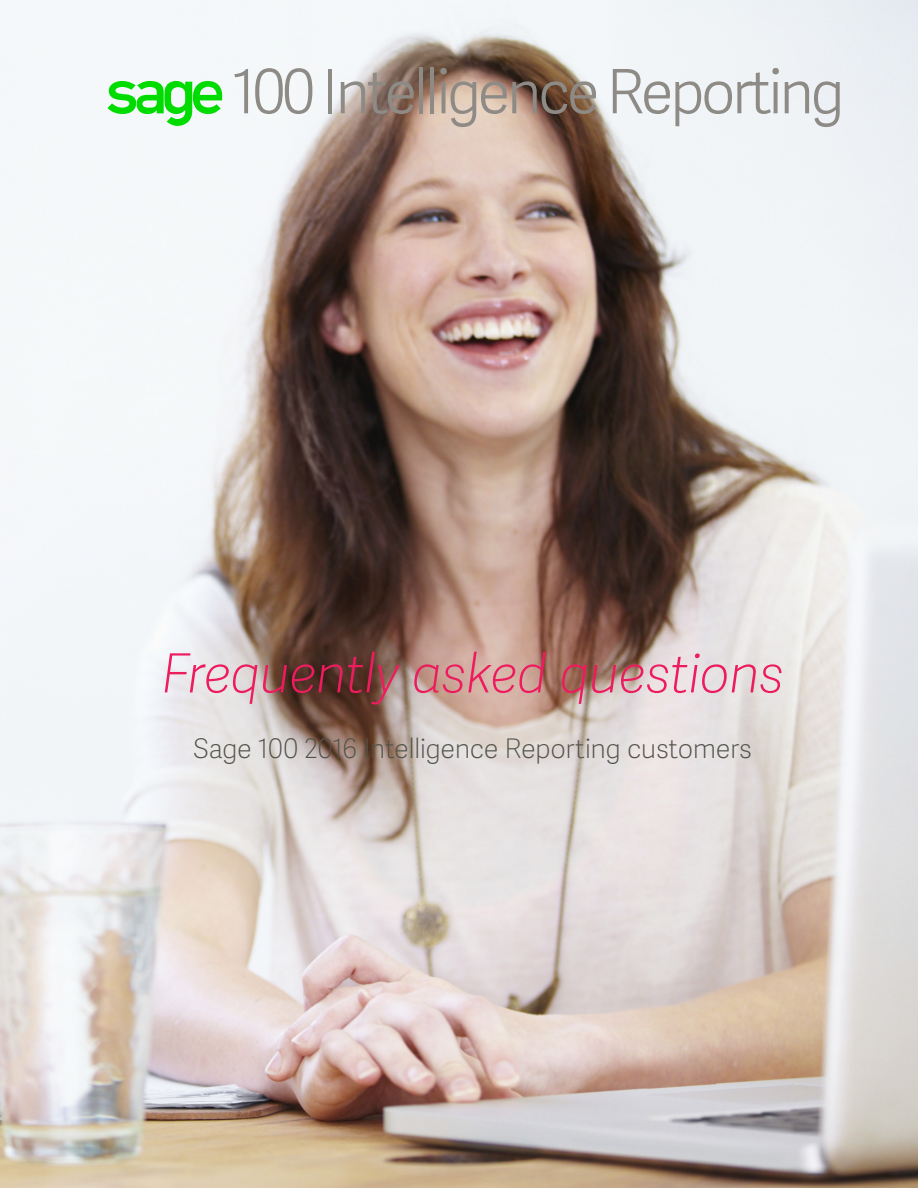
<style>
.page{position:relative;width:918px;height:1188px;background:#fff}
.page>*{position:absolute;margin:0;border:0;box-sizing:border-box;transform-origin:0 0}
.t1{font:61.2px "Adelle Sans SAGE Lt";letter-spacing:-.055em;color:#8e8a86}
.t2{font:italic 54px "Adelle Sans SAGE Th";letter-spacing:-.025em;color:#ed1c5f}
.t3{font:27px "Adelle Sans SAGE Th";letter-spacing:-.02em;color:#51534a}
</style>
<div class="page">
<img style="left:0;top:0;width:918px;height:1188px">
<svg style="left:108px;top:81px;width:118px;height:45px"></svg>
<h1 class="t1" style="left:232px;top:48px;width:614px">100 Intelligence Reporting</h1>
<h2 class="t2" style="left:161px;top:634px;width:624px">Frequently asked questions</h2>
<p class="t3" style="left:193px;top:730px;width:560px">Sage 100 2016 Intelligence Reporting customers</p>
</div>
